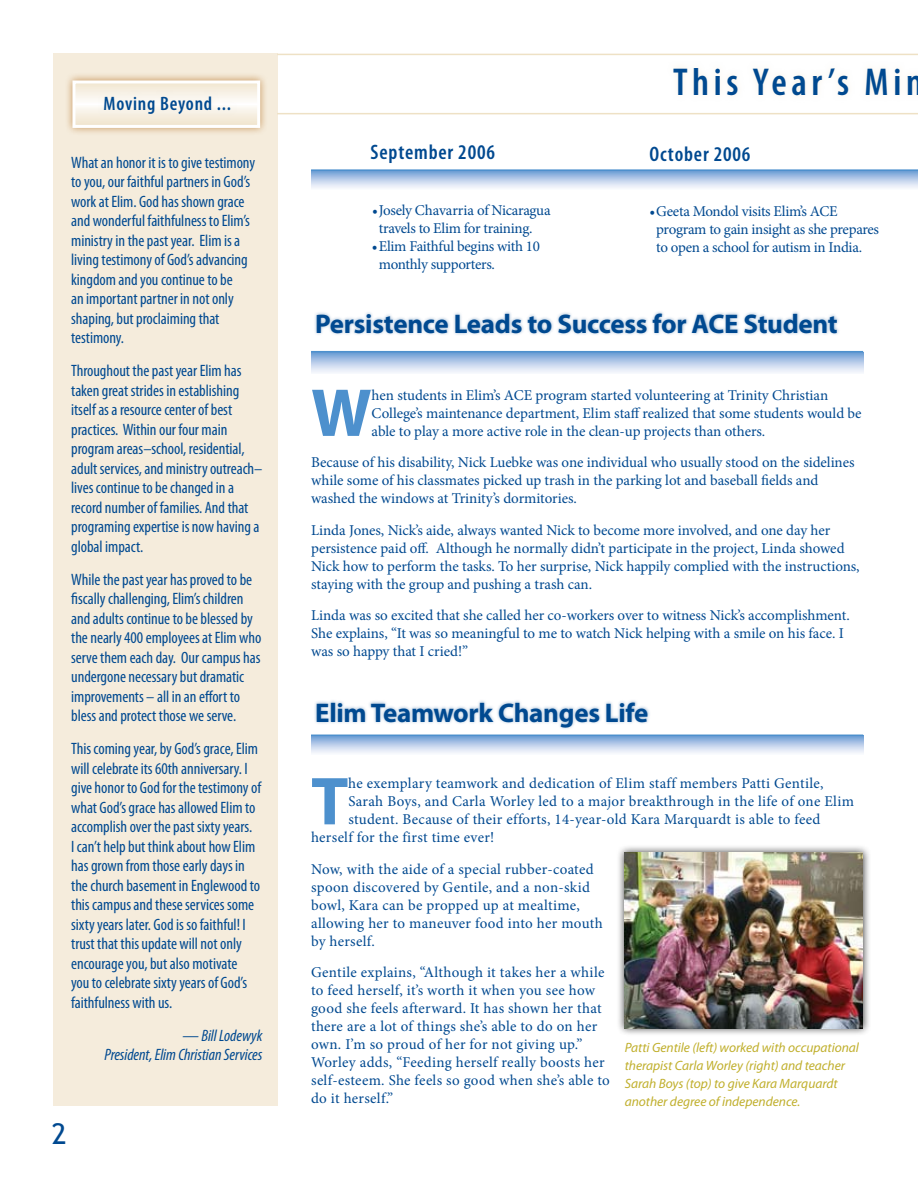
<style>
.page{position:relative;width:918px;height:1188px;background:#fff}
.page>*{position:absolute;margin:0;border:0;box-sizing:border-box;transform-origin:0 0}
.t1{font:700 68.4px "Myriad Pro";color:#4d90cd}
.t2{font:600 condensed 39px "Myriad Pro";letter-spacing:.12em;color:#004990}
.t3{font:28.5px "Trebuchet MS";color:#004990}
.t4{font:700 27px "Myriad Pro";letter-spacing:-.01em;color:#004990}
.t5{font:600 condensed 21px "Myriad Pro";letter-spacing:.04em;color:#004990}
.t6{font:600 condensed 19.5px "Myriad Pro";letter-spacing:.04em;color:#004990}
.t7{font:condensed 16.5px/19.5px "Myriad Pro";letter-spacing:-.005em;color:#004990}
.t8{font:italic condensed 16.5px/19.5px "Myriad Pro";letter-spacing:-.005em;color:#004990;text-align:right}
.t9{font:15px/18px "Minion Pro";color:#004990}
.t10{font:15px/18px "Minion Pro";letter-spacing:.02em;color:#004990}
.t11{font:15px/18px "Minion Pro";letter-spacing:-.02em;color:#004990}
.t12{font:italic 13.5px/18px "Myriad Pro";letter-spacing:-.005em;color:#c0af2c}
</style>
<div class="page">
<svg style="left:311px;top:171px;width:607px;height:17px;background:#b7cce9"></svg>
<hr style="left:311px;top:169px;width:607px;height:2px;background:#4d90cd">
<div style="left:667px;top:60px;width:251px;height:63px;background:#f5ecdc;opacity:.75"></div>
<div style="left:313px;top:310px;width:573px;height:67px;background:#004990;opacity:.4"></div>
<div style="left:311px;top:352px;width:552px;height:22px;background:linear-gradient(to bottom,#719ed6,#fbfafd)"></div>
<hr style="left:311px;top:351px;width:552px;height:1px;background:#4d90cd">
<div style="left:53px;top:53px;width:224px;height:1053px;background:#f5ecdc"></div>
<div style="left:64px;top:72px;width:212px;height:72px;background:#b67327;opacity:.75"></div>
<svg style="left:76px;top:84px;width:180px;height:40px"></svg>
<div style="left:72px;top:80px;width:188px;height:48px;border:3px solid #fff"></div>
<div style="left:97px;top:89px;width:206px;height:44px;background:#f5ecdc;opacity:.75"></div>
<div style="left:313px;top:699px;width:564px;height:61px;background:#004990;opacity:.4"></div>
<svg style="left:311px;top:736px;width:552px;height:18px;background:#b9ceea"></svg>
<hr style="left:311px;top:735px;width:552px;height:1px;background:#4d90cd">
<div style="left:616px;top:844px;width:262px;height:199px;background:#000;opacity:.75"></div>
<img style="left:625px;top:852px;width:238px;height:176px">
<hr style="left:277px;top:54px;width:641px;height:1px;background:#eee1c5">
<hr style="left:277px;top:113px;width:641px;height:1px;background:#eee1c5">
<p class="t6" style="left:104px;top:93px;width:129px">Moving Beyond ...</p>
<p class="t7" style="left:71px;top:152px;width:185px">What an honor it is to give testimony to you, our faithful partners in God’s work at Elim. God has shown grace and wonderful faithfulness to Elim’s ministry in the past year. Elim is a living testimony of God’s advancing kingdom and you continue to be<br>an important partner in not only shaping, but proclaiming that testimony.</p>
<p class="t7" style="left:71px;top:361px;width:193px">Throughout the past year Elim has taken great strides in establishing itself as a resource center of best practices. Within our four main program areas–school, residential, adult services, and ministry outreach– lives continue to be changed in a record number of families. And that programing expertise is now having a global impact.</p>
<p class="t7" style="left:71px;top:570px;width:192px">While the past year has proved to be fiscally challenging, Elim’s children and adults continue to be blessed by the nearly 400 employees at Elim who serve them each day. Our campus has undergone necessary but dramatic improvements – all in an effort to bless and protect those we serve.</p>
<p class="t7" style="left:71px;top:739px;width:192px">This coming year, by God’s grace, Elim will celebrate its 60th anniversary. I give honor to God for the testimony of what God’s grace has allowed Elim to accomplish over the past sixty years.<br>I can’t help but think about how Elim has grown from those early days in the church basement in Englewood to this campus and these services some sixty years later. God is so faithful! I trust that this update will not only encourage you, but also motivate<br>you to celebrate sixty years of God’s faithfulness with us.</p>
<p class="t8" style="left:104px;top:1026px;width:160px">— Bill Lodewyk<br>President, Elim Christian Services</p>
<h3 class="t3" style="left:52px;top:1117px;width:16px">2</h3>
<p class="t5" style="left:370px;top:141px;width:126px">September 2006</p>
<p class="t11" style="left:379px;top:201px;width:173px;text-indent:-7px">• Josely Chavarria of Nicaragua travels to Elim for training.</p>
<p class="t11" style="left:379px;top:237px;width:163px;text-indent:-7px">• Elim Faithful begins with 10 monthly supporters.</p>
<h2 class="t2" style="left:673px;top:61px;width:251px">This Year’s Min</h2>
<p class="t5" style="left:650px;top:143px;width:103px">October 2006</p>
<p class="t11" style="left:656px;top:202px;width:224px;text-indent:-7px">• Geeta Mondol visits Elim’s ACE program to gain insight as she prepares to open a school for autism in India.</p>
<h3 class="t4" style="left:315px;top:306px;width:524px">Persistence Leads to Success for ACE Student</h3>
<h1 class="t1" style="left:311px;top:368px;width:62px">W</h1>
<p class="t9" style="left:372px;top:386px;width:492px">hen students in Elim’s ACE program started volunteering at Trinity Christian<br>College’s maintenance department, Elim staff realized that some students would be able to play a more active role in the clean-up projects than others.</p>
<p class="t9" style="left:311px;top:454px;width:545px">Because of his disability, Nick Luebke was one individual who usually stood on the sidelines while some of his classmates picked up trash in the parking lot and baseball fields and washed the windows at Trinity’s dormitories.</p>
<p class="t9" style="left:311px;top:521px;width:550px">Linda Jones, Nick’s aide, always wanted Nick to become more involved, and one day her persistence paid off. Although he normally didn’t participate in the project, Linda showed Nick how to perform the tasks. To her surprise, Nick happily complied with the instructions, staying with the group and pushing a trash can.</p>
<p class="t9" style="left:311px;top:607px;width:540px">Linda was so excited that she called her co-workers over to witness Nick’s accomplishment.<br>She explains, “It was so meaningful to me to watch Nick helping with a smile on his face. I was so happy that I cried!”</p>
<h3 class="t4" style="left:315px;top:695px;width:335px">Elim Teamwork Changes Life</h3>
<h1 class="t1" style="left:311px;top:757px;width:39px">T</h1>
<p class="t10" style="left:348px;top:775px;width:477px">he exemplary teamwork and dedication of Elim staff members Patti Gentile,</p>
<p class="t10" style="left:348px;top:793px;width:507px">Sarah Boys, and Carla Worley led to a major breakthrough in the life of one Elim</p>
<p class="t9" style="left:348px;top:811px;width:474px">student. Because of their efforts, 14-year-old Kara Marquardt is able to feed</p>
<p class="t10" style="left:311px;top:829px;width:185px">herself for the first time ever!</p>
<p class="t10" style="left:311px;top:860px;width:293px">Now, with the aide of a special rubber-coated spoon discovered by Gentile, and a non-skid bowl, Kara can be propped up at mealtime, allowing her to maneuver food into her mouth by herself.</p>
<p class="t9" style="left:311px;top:964px;width:300px">Gentile explains, “Although it takes her a while to feed herself, it’s worth it when you see how good she feels afterward. It has shown her that there are a lot of things she’s able to do on her own. I’m so proud of her for not giving up.” Worley adds, “Feeding herself really boosts her self-esteem. She feels so good when she’s able to do it herself.”</p>
<p class="t12" style="left:625px;top:1038px;width:236px">Patti Gentile (left) worked with occupational therapist Carla Worley (right) and teacher Sarah Boys (top) to give Kara Marquardt another degree of independence.</p>
</div>
